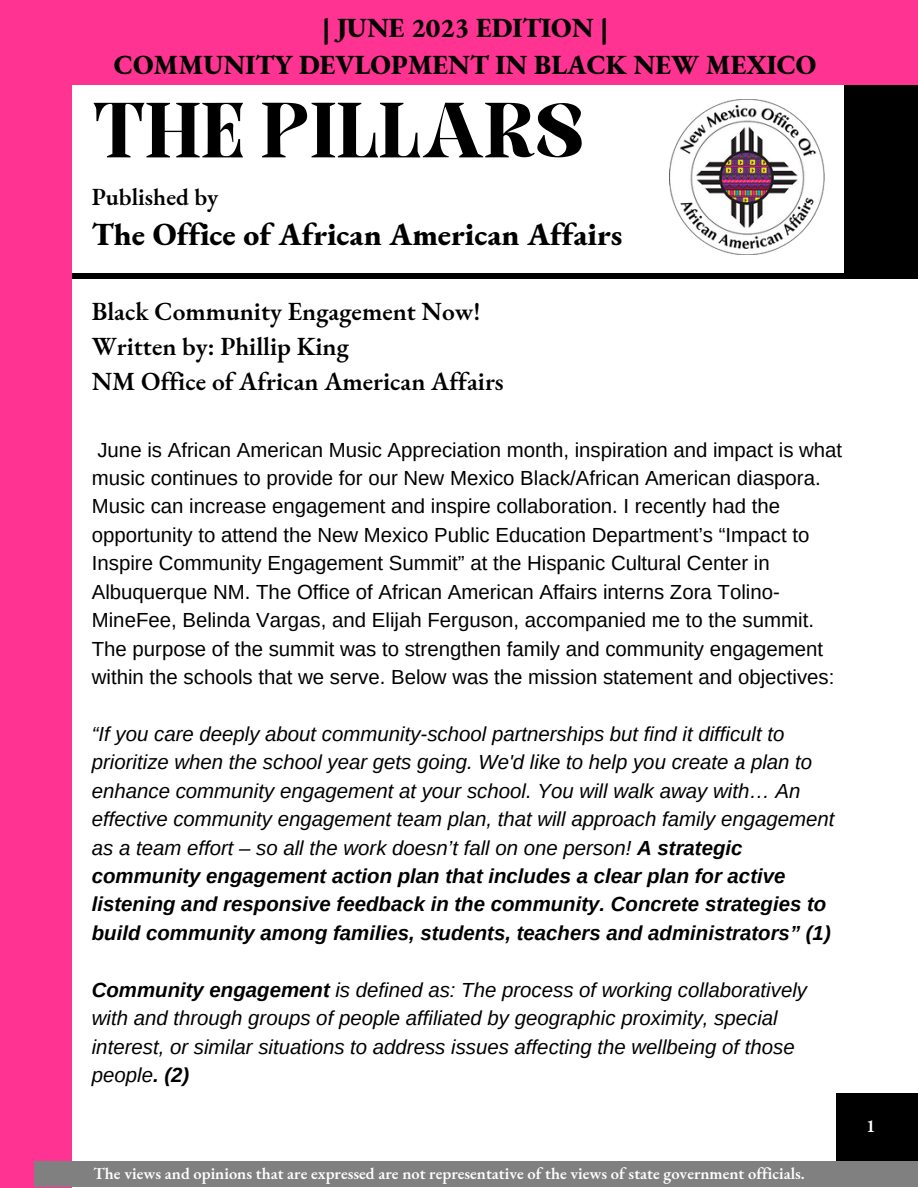
<style>
.page{position:relative;width:918px;height:1188px;background:#fff}
.page>*{position:absolute;margin:0;border:0;box-sizing:border-box;transform-origin:0 0}
.t1{font:75px "Elika Gorica";color:#000}
.t2{font:800 31.5px "EB Garamond";color:#000}
.t3{font:800 27px "EB Garamond";color:#000}
.t4{font:600 25.5px "EB Garamond";color:#000}
.t5{font:600 24px "EB Garamond";color:#000}
.t6{font:italic 20.4px/28.5px "Arimo";color:#000}
.t7{font:20.4px/28.5px "Arimo";color:#000}
.t8{font:600 18px "EB Garamond";color:#fff}
.t9{font:600 16.5px "EB Garamond";color:#fff}
.s1{font-weight:700}
</style>
<div class="page">
<img style="left:669px;top:100px;width:155px;height:155px">
<div style="left:844px;top:81px;width:74px;height:195px;background:#000"></div>
<div style="left:58px;top:273px;width:860px;height:5px;background:#000"></div>
<div style="left:0;top:62px;width:72px;height:1126px;background:#ff3392"></div>
<div style="left:0;top:0;width:918px;height:85px;background:#ff3392"></div>
<div style="left:837px;top:1093px;width:81px;height:91px;background:#000"></div>
<div style="left:34px;top:1162px;width:884px;height:25px;background:#808080"></div>
<p class="t3" style="left:323px;top:10px;width:287px">| JUNE 2023 EDITION |</p>
<p class="t3" style="left:114px;top:47px;width:704px">COMMUNITY DEVLOPMENT IN BLACK NEW MEXICO</p>
<p class="t1" style="left:92px;top:101px;width:492px">THE PILLARS</p>
<p class="t5" style="left:92px;top:181px;width:128px">Published by</p>
<p class="t2" style="left:92px;top:214px;width:532px">The Office of African American Affairs</p>
<p class="t4" style="left:92px;top:294px;width:390px">Black Community Engagement Now!</p>
<p class="t4" style="left:92px;top:329px;width:259px">Written by: Phillip King</p>
<p class="t4" style="left:92px;top:364px;width:413px">NM Office of African American Affairs</p>
<p class="t7" style="left:92px;top:435px;width:752px">June is African American Music Appreciation month, inspiration and impact is what music continues to provide for our New Mexico Black/African American diaspora.<br>Music can increase engagement and inspire collaboration. I recently had the opportunity to attend the New Mexico Public Education Department’s “Impact to Inspire Community Engagement Summit” at the Hispanic Cultural Center in Albuquerque NM. The Office of African American Affairs interns Zora Tolino-MineFee, Belinda Vargas, and Elijah Ferguson, accompanied me to the summit.<br>The purpose of the summit was to strengthen family and community engagement within the schools that we serve. Below was the mission statement and objectives:</p>
<p class="t6" style="left:92px;top:719px;width:744px">“If you care deeply about community-school partnerships but find it difficult to prioritize when the school year gets going. We'd like to help you create a plan to enhance community engagement at your school. You will walk away with… An effective community engagement team plan, that will approach family engagement as a team effort – so all the work doesn’t fall on one person! <span class="s1">A strategic community engagement action plan that includes a clear plan for active listening and responsive feedback in the community. Concrete strategies to build community among families, students, teachers and administrators” (1)</span></p>
<p class="t6" style="left:92px;top:975px;width:717px"><span class="s1">Community engagement</span> is defined as: The process of working collaboratively with and through groups of people affiliated by geographic proximity, special interest, or similar situations to address issues affecting the wellbeing of those people<span class="s1">. (2)</span></p>
<p class="t9" style="left:94px;top:1162px;width:713px">The views and opinions that are expressed are not representative of the views of state government officials.</p>
<p class="t8" style="left:866px;top:1114px;width:11px">1</p>
</div>
